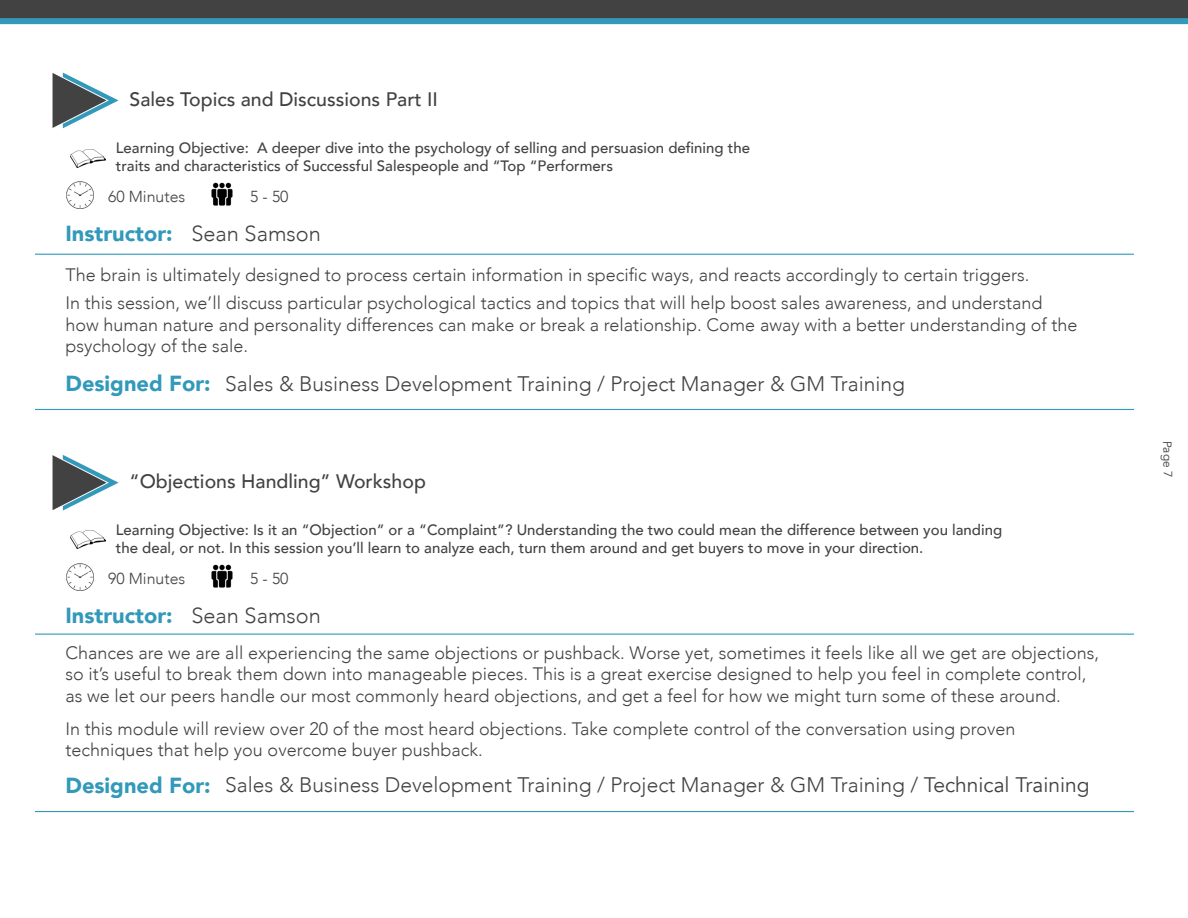
<style>
.page{position:relative;width:1188px;height:918px;background:#fff}
.page>*{position:absolute;margin:0;border:0;box-sizing:border-box;transform-origin:0 0}
.t1{font:900 21.75px "Avenir";color:#3299ba}
.t2{font:300 21.75px "Avenir";color:#424242}
.t3{font:300 21px "Avenir";color:#424242}
.t4{font:500 19.5px "Avenir";color:#424242}
.t5{font:300 18px/21.6px "Avenir";color:#424242}
.t6{font:300 15.9px "Avenir";color:#424242}
.t7{font:500 15px/18px "Avenir";color:#424242}
.t8{font:12px "Avenir";color:#424242}
.s1{font-weight:400}
</style>
<div class="page">
<svg style="left:52px;top:72px;width:67px;height:56px"></svg>
<svg style="left:52px;top:455px;width:67px;height:56px"></svg>
<img style="left:70px;top:150px;width:36px;height:18px">
<img style="left:70px;top:530px;width:36px;height:19px">
<hr style="left:35px;top:254px;width:1099px;height:1px;background:#3299ba">
<hr style="left:35px;top:634px;width:1099px;height:1px;background:#3299ba">
<hr style="left:35px;top:409px;width:1099px;height:1px;background:#3299ba">
<hr style="left:35px;top:811px;width:1099px;height:1px;background:#3299ba">
<svg style="left:0;top:0;width:1188px;height:24px;background:#3e575f"></svg>
<img style="left:211px;top:182px;width:22px;height:24px">
<img style="left:66px;top:181px;width:28px;height:28px">
<img style="left:211px;top:564px;width:22px;height:24px">
<img style="left:66px;top:563px;width:28px;height:28px">
<p class="t4" style="left:130px;top:82px;width:310px">Sales Topics and Discussions Part II</p>
<p class="t7" style="left:116px;top:138px;width:636px">Learning Objective: A deeper dive into the psychology of selling and persuasion defining the</p>
<p class="t7" style="left:116px;top:156px;width:499px">traits and characteristics of Successful Salespeople and “Top “Performers</p>
<p class="t6" style="left:108px;top:187px;width:79px">60 Minutes</p>
<p class="t6" style="left:250px;top:187px;width:40px">5 - 50</p>
<p class="t1" style="left:66px;top:215px;width:109px">Instructor:</p>
<p class="t2" style="left:191px;top:221px;width:131px">Sean Samson</p>
<p class="t5" style="left:66px;top:264px;width:966px">The brain is ultimately designed to process certain information in specific ways, and reacts accordingly to certain triggers.</p>
<p class="t5" style="left:66px;top:292px;width:1014px">In this session, we’ll discuss particular psychological tactics and topics that will help boost sales awareness, and understand how human nature and personality differences can make or break a relationship. Come away with a better understanding of the psychology of the sale.</p>
<p class="t1" style="left:66px;top:365px;width:147px">Designed For:</p>
<p class="t3" style="left:225px;top:371px;width:681px">Sales &amp; Business Development Training / Project Manager &amp; GM Training</p>
<p class="t4" style="left:130px;top:464px;width:298px">“Objections Handling” Workshop</p>
<p class="t7" style="left:116px;top:520px;width:888px">Learning Objective: Is it an “Objection” or a “Complaint”? Understanding the two could mean the difference between you landing the deal, or not. In this session you’ll learn to analyze each, turn them around and get buyers to move in your direction.</p>
<p class="t6" style="left:108px;top:569px;width:79px">90 Minutes</p>
<p class="t6" style="left:250px;top:569px;width:40px">5 - 50</p>
<p class="t1" style="left:66px;top:597px;width:109px">Instructor:</p>
<p class="t2" style="left:191px;top:603px;width:131px">Sean Samson</p>
<p class="t5" style="left:66px;top:642px;width:1035px">Chances are we are all experiencing the same objections or pushback. Worse yet, sometimes it feels like all we get are objections, so it’s useful to break them down into manageable pieces. This is a great exercise designed to help you feel in complete control, as we let our peers handle our most commonly heard objections, and get a feel for how we might turn some of these around.</p>
<p class="t5" style="left:66px;top:718px;width:952px">In this module will review over 20 of the most heard objections. Take complete control of the conversation using proven techniques that help you overcome buyer pushback.</p>
<p class="t1" style="left:66px;top:767px;width:147px">Designed For:</p>
<p class="t3" style="left:225px;top:773px;width:866px">Sales &amp; Business Development Training / Project Manager &amp; GM Training / <span class="s1">Technical Training</span></p>
<p class="t8" style="left:1175px;top:440px;width:39px;rotate:89deg">Page 7</p>
</div>
